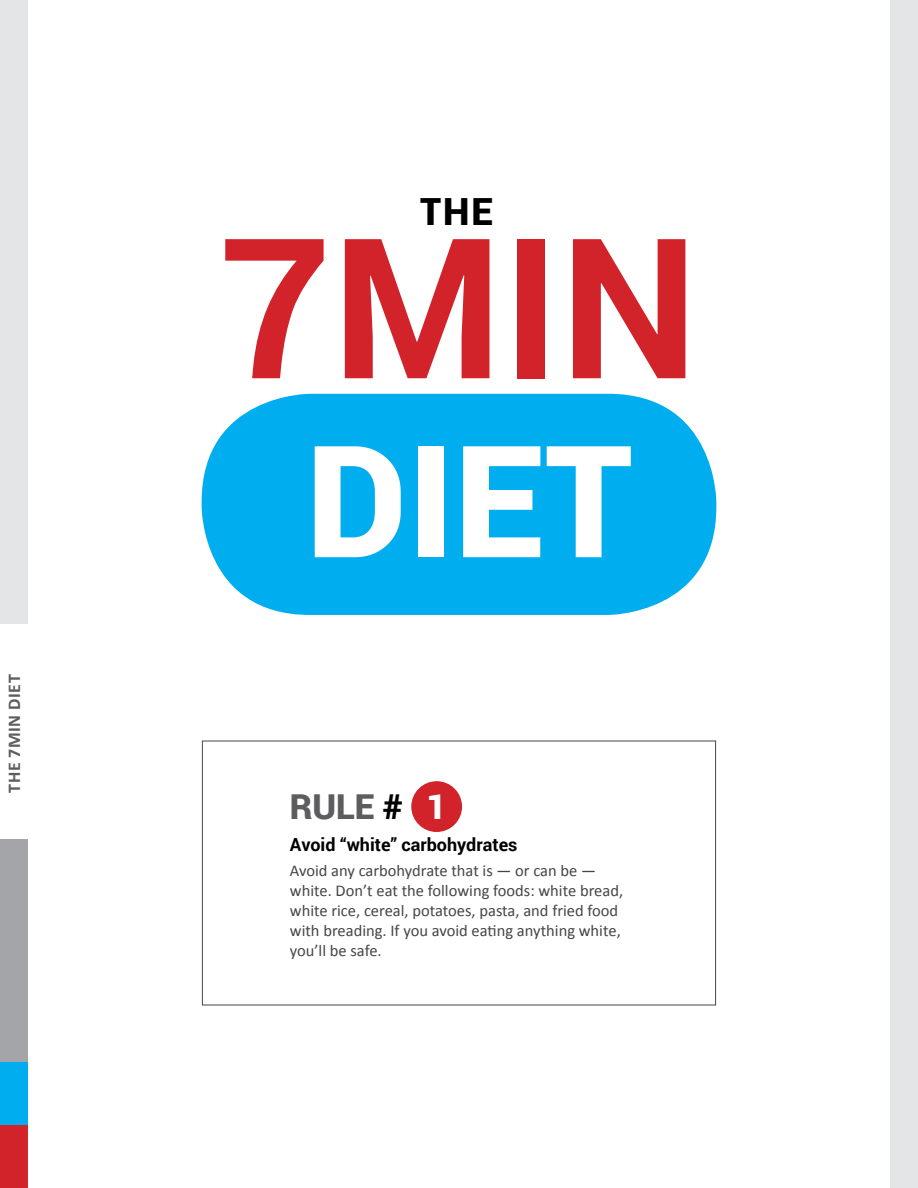
<style>
.page{position:relative;width:918px;height:1188px;background:#fff}
.page>*{position:absolute;margin:0;border:0;box-sizing:border-box;transform-origin:0 0}
.t1{font:700 195.6px "Roboto";color:#d2232a}
.t2{font:900 156px "Roboto";color:#fff}
.t3{font:900 37.5px "Roboto";color:#000}
.t4{font:900 34.35px "Roboto";color:#5d5d60}
.t5{font:700 18px "Roboto";color:#000}
.t6{font:700 18px "Calibri";letter-spacing:.04em;color:#5d5d60}
.t7{font:16.5px/19.8px "Calibri";color:#464547}
.s1{color:#000}
.s2{color:#fff}
</style>
<div class="page">
<div style="left:0;top:0;width:27px;height:623px;background:#e4e5e6"></div>
<div style="left:891px;top:0;width:27px;height:1188px;background:#e4e5e6"></div>
<div style="left:0;top:839px;width:27px;height:224px;background:#a3a5a8"></div>
<div style="left:0;top:1063px;width:27px;height:62px;background:#00aeef"></div>
<div style="left:0;top:1125px;width:27px;height:63px;background:#d2232a"></div>
<div style="left:202px;top:394px;width:514px;height:221px;background:#00aeef;border-radius:108px"></div>
<div style="left:411px;top:781px;width:51px;height:51px;background:#d2232a;border-radius:50%"></div>
<div style="left:202px;top:741px;width:514px;height:264px;border:1px solid #464547"></div>
<p class="t6" style="left:3px;top:793px;width:120px;rotate:-90deg">THE 7MIN DIET</p>
<h3 class="t3" style="left:420px;top:185px;width:74px">THE</h3>
<h1 class="t1" style="left:220px;top:171px;width:480px">7Min</h1>
<h2 class="t2" style="left:306px;top:392px;width:328px">DIET</h2>
<h3 class="t4" style="left:290px;top:783px;width:158px">RULE <span class="s1">#</span> <span class="s2">1</span></h3>
<p class="t5" style="left:290px;top:832px;width:229px">Avoid “white” carbohydrates</p>
<p class="t7" style="left:290px;top:861px;width:335px">Avoid any carbohydrate that is — or can be — white. Don’t eat the following foods: white bread, white rice, cereal, potatoes, pasta, and fried food with breading. If you avoid eating anything white, you’ll be safe.</p>
</div>
